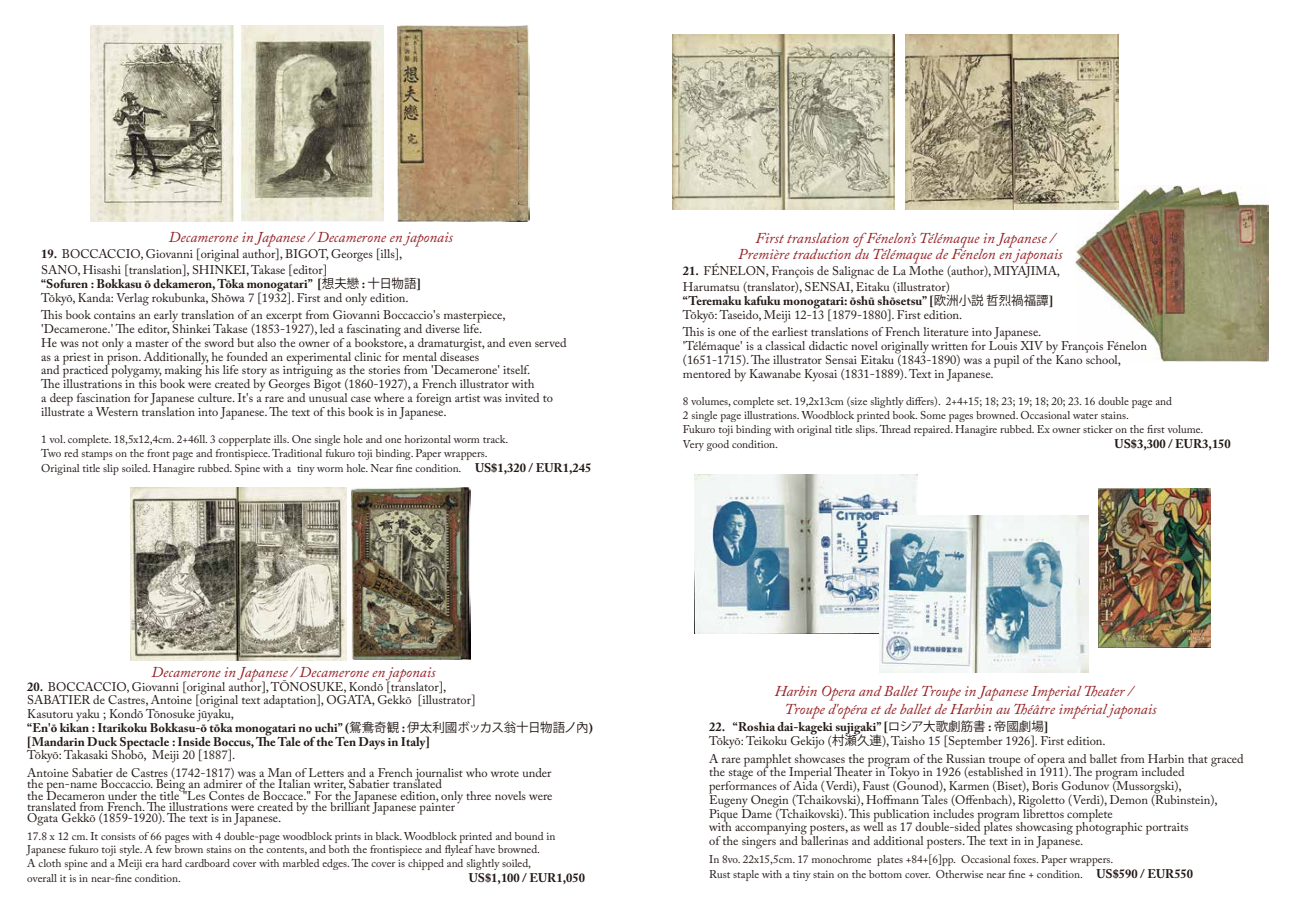
<style>
.page{position:relative;width:1290px;height:911px;background:#fff}
.page>*{position:absolute;margin:0;border:0;box-sizing:border-box;transform-origin:0 0}
.t1{font:italic 15px/17.5px "Adobe Caslon Pro";color:#951f23}
.t2{font:12.5px/13.8px "Adobe Caslon Pro";color:#221815}
.t3{font:700 12.5px "Adobe Caslon Pro";color:#221815}
.t4{font:11.25px/13.8px "Adobe Caslon Pro";color:#221815}
.s1{font-weight:700}
.s2{font-family:"Koz Go Pr 6 N"}
.s3{font-weight:700;font-size:12.5px}
</style>
<div class="page">
<img style="left:1098px;top:488px;width:112px;height:159px">
<img style="left:694px;top:474px;width:223px;height:159px">
<img style="left:880px;top:515px;width:208px;height:157px">
<img style="left:1075px;top:186px;width:193px;height:175px">
<img style="left:905px;top:34px;width:213px;height:176px">
<img style="left:673px;top:34px;width:222px;height:176px">
<img style="left:351px;top:487px;width:119px;height:173px">
<img style="left:130px;top:487px;width:217px;height:173px">
<img style="left:90px;top:25px;width:294px;height:196px">
<img style="left:397px;top:26px;width:132px;height:196px">
<p class="t1" style="left:169px;top:228px;width:285px">Decamerone in Japanese / Decamerone en japonais</p>
<p class="t2" style="left:41px;top:245px;width:363px;line-height:16.2px"><span class="s1">19.</span> BOCCACCIO, Giovanni [original author], BIGOT, Georges [ills],<br>SANO, Hisashi [translation], SHINKEI, Takase [editor]</p>
<p class="t2" style="left:41px;top:277px;width:381px"><span class="s1">“Sofuren : Bokkasu ō dekameron, Tōka monogatari” [</span><span class="s2">想夫戀</span> <span class="s1">:</span> <span class="s2">十日物語</span><span class="s1">]<br></span>Tōkyō, Kanda: Verlag rokubunka, Shōwa 7 [1932]. First and only edition.</p>
<p class="t2" style="left:41px;top:308px;width:527px">This book contains an early translation of an excerpt from Giovanni Boccaccio's masterpiece, 'Decamerone.' The editor, Shinkei Takase (1853-1927), led a fascinating and diverse life.<br>He was not only a master of the sword but also the owner of a bookstore, a dramaturgist, and even served as a priest in prison. Additionally, he founded an experimental clinic for mental diseases<br>and practiced polygamy, making his life story as intriguing as the stories from 'Decamerone' itself.<br>The illustrations in this book were created by Georges Bigot (1860-1927), a French illustrator with<br>a deep fascination for Japanese culture. It's a rare and unusual case where a foreign artist was invited to illustrate a Western translation into Japanese. The text of this book is in Japanese.</p>
<p class="t4" style="left:41px;top:432px;width:468px">1 vol. complete. 18,5x12,4cm. 2+46ll. 3 copperplate ills. One single hole and one horizontal worm track.<br>Two red stamps on the front page and frontispiece. Traditional fukuro toji binding. Paper wrappers.</p>
<p class="t4" style="left:41px;top:461px;width:551px">Original title slip soiled. Hanagire rubbed. Spine with a tiny worm hole. Near fine condition. <span class="s3">US$1,320 / EUR1,245</span></p>
<p class="t1" style="left:152px;top:663px;width:285px">Decamerone in Japanese / Decamerone en japonais</p>
<p class="t2" style="left:27px;top:679px;width:567px"><span class="s1">20.</span> BOCCACCIO, Giovanni [original author], TŌNOSUKE, Kondō [translator],<br>SABATIER de Castres, Antoine [original text adaptation], OGATA, Gekkō [illustrator]<br>Kasutoru yaku ; Kondō Tōnosuke jūyaku,<br><span class="s1">“En'ō kikan : Itarikoku Bokkasu-ō tōka monogatari no uchi” (</span><span class="s2">鴛鴦奇観</span> <span class="s1">:</span> <span class="s2">伊太利國ボッカス翁十日物語ノ內</span><span class="s1">) [Mandarin Duck Spectacle : Inside Boccus, The Tale of the Ten Days in Italy]</span></p>
<p class="t2" style="left:27px;top:746px;width:526px;line-height:17.5px">Tōkyō: Takasaki Shobō, Meiji 20 [1887].<br>Antoine Sabatier de Castres (1742-1817) was a Man of Letters and a French journalist who wrote under</p>
<p class="t2" style="left:27px;top:778px;width:527px;line-height:11.2px">the pen-name Boccaccio. Being an admirer of the Italian writer, Sabatier translated<br>the Decameron under the title "Les Contes de Boccace." For the Japanese edition, only three novels were translated from French. The illustrations were created by the brilliant Japanese painter<br>Ogata Gekkō (1859-1920). The text is in Japanese.</p>
<p class="t4" style="left:27px;top:828px;width:530px">17.8 x 12 cm. It consists of 66 pages with 4 double-page woodblock prints in black. Woodblock printed and bound in<br>Japanese fukuro toji style. A few brown stains on the contents, and both the frontispiece and flyleaf have browned.<br>A cloth spine and a Meiji era hard cardboard cover with marbled edges. The cover is chipped and slightly soiled,</p>
<p class="t4" style="left:27px;top:871px;width:155px">overall it is in near-fine condition.</p>
<p class="t3" style="left:469px;top:870px;width:118px">US$1,100 / EUR1,050</p>
<p class="t1" style="left:738px;top:229px;width:326px;line-height:16.2px;text-indent:17px">First translation of Fénelon’s Télémaque in Japanese /<br>Première traduction du Télémaque de Fénelon en japonais</p>
<p class="t2" style="left:683px;top:263px;width:379px;line-height:16.2px"><span class="s1">21.</span> FÉNELON, François de Salignac de La Mothe (author), MIYAJIMA,<br>Harumatsu (translator), SENSAI, Eitaku (illustrator)</p>
<p class="t2" style="left:683px;top:294px;width:372px"><span class="s1">“Teremaku kafuku monogatari: ōshū shōsetsu” [</span><span class="s2">欧洲小説哲烈禍福譚</span><span class="s1">]<br></span>Tōkyō: Taseido, Meiji 12-13 [1879-1880]. First edition.</p>
<p class="t2" style="left:683px;top:325px;width:466px">This is one of the earliest translations of French literature into Japanese.<br>'Télémaque' is a classical didactic novel originally written for Louis XIV by François Fénelon (1651-1715). The illustrator Sensai Eitaku (1843-1890) was a pupil of the Kano school, mentored by Kawanabe Kyosai (1831-1889). Text in Japanese.</p>
<p class="t4" style="left:683px;top:394px;width:522px">8 volumes, complete set. 19,2x13cm (size slightly differs). 2+4+15; 18; 23; 19; 18; 20; 23. 16 double page and<br>2 single page illustrations. Woodblock printed book. Some pages browned. Occasional water stains.<br>Fukuro toji binding with original title slips. Thread repaired. Hanagire rubbed. Ex owner sticker on the first volume.</p>
<p class="t4" style="left:683px;top:437px;width:97px">Very good condition.</p>
<p class="t3" style="left:1114px;top:436px;width:118px">US$3,300 / EUR3,150</p>
<p class="t1" style="left:784px;top:682px;width:374px;text-indent:-10px">Harbin Opera and Ballet Troupe in Japanese Imperial Theater /<br>Troupe d'opéra et de ballet de Harbin au Théâtre impérial japonais</p>
<p class="t2" style="left:709px;top:720px;width:398px"><span class="s1">22. “Roshia dai-kageki sujigaki” [</span><span class="s2">ロシア大歌劇筋書</span> <span class="s1">:</span> <span class="s2">帝國劇場</span><span class="s1">]<br></span>Tōkyō: Teikoku Gekijo (<span class="s2">村瀬久連</span>), Taisho 15 [September 1926]. First edition.</p>
<p class="t2" style="left:709px;top:751px;width:536px">A rare pamphlet showcases the program of the Russian troupe of opera and ballet from Harbin that graced the stage of the Imperial Theater in Tokyo in 1926 (established in 1911). The program included performances of Aida (Verdi), Faust (Gounod), Karmen (Biset), Boris Godunov (Mussorgski),<br>Eugeny Onegin (Tchaikovski), Hoffmann Tales (Offenbach), Rigoletto (Verdi), Demon (Rubinstein), Pique Dame (Tchaikovski). This publication includes program librettos complete<br>with accompanying posters, as well as 17 double-sided plates showcasing photographic portraits<br>of the singers and ballerinas and additional posters. The text in in Japanese.</p>
<p class="t4" style="left:709px;top:851px;width:485px;line-height:15px">In 8vo. 22x15,5cm. 17 monochrome plates +84+[6]pp. Occasional foxes. Paper wrappers.<br>Rust staple with a tiny stain on the bottom cover. Otherwise near fine + condition. <span class="s3">US$590 / EUR550</span></p>
</div>
